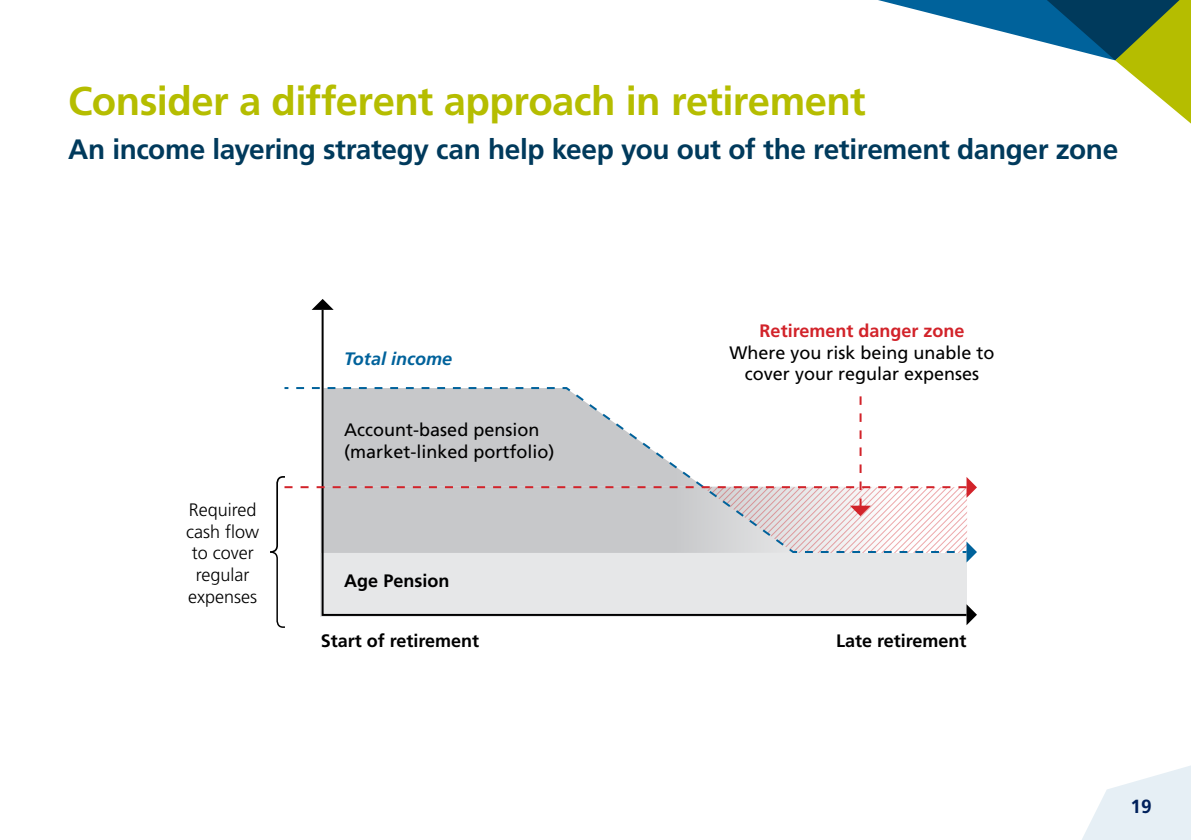
<style>
.page{position:relative;width:1191px;height:840px;background:#fff}
.page>*{position:absolute;margin:0;border:0;box-sizing:border-box;transform-origin:0 0}
.t1{font:700 40px "Frutiger LT Pro";letter-spacing:-.015em;color:#b5bd00}
.t2{font:700 28px "Frutiger LT Pro";letter-spacing:-.015em;color:#003a5c}
.t3{font:700 19px "Frutiger LT Pro";color:#00205b}
.t4{font:18px/21.6px "Frutiger LT Pro";color:#000;text-align:center}
.t5{font:700 18px "Frutiger LT Pro";color:#000}
.t6{font:300 18px/21.6px "Frutiger LT Pro";color:#000;text-align:center}
.t7{font:700 18px "Frutiger LT Pro";color:#d2232a}
.t8{font:italic 700 18px "Frutiger LT Pro";color:#00629b}
</style>
<div class="page">
<svg style="left:1082px;top:765px;width:109px;height:74px"></svg>
<svg style="left:878px;top:0;width:313px;height:124px"></svg>
<svg style="left:270px;top:387px;width:707px;height:241px"></svg>
<svg style="left:312px;top:299px;width:22px;height:11px"></svg>
<h1 class="t1" style="left:68px;top:77px;width:799px">Consider a different approach in retirement</h1>
<h2 class="t2" style="left:68px;top:132px;width:1051px">An income layering strategy can help keep you out of the retirement danger zone</h2>
<p class="t6" style="left:186px;top:499px;width:75px">Required cash flow to cover regular expenses</p>
<p class="t8" style="left:344px;top:348px;width:109px">Total income</p>
<p class="t4" style="left:344px;top:419px;width:212px;text-align:left">Account-based pension (market-linked portfolio)</p>
<p class="t5" style="left:344px;top:569px;width:107px">Age Pension</p>
<p class="t7" style="left:759px;top:320px;width:206px">Retirement danger zone</p>
<p class="t4" style="left:729px;top:341px;width:267px">Where you risk being unable to cover your regular expenses</p>
<p class="t5" style="left:321px;top:629px;width:160px">Start of retirement</p>
<p class="t5" style="left:836px;top:629px;width:132px">Late retirement</p>
<p class="t3" style="left:1130px;top:795px;width:23px">19</p>
</div>
